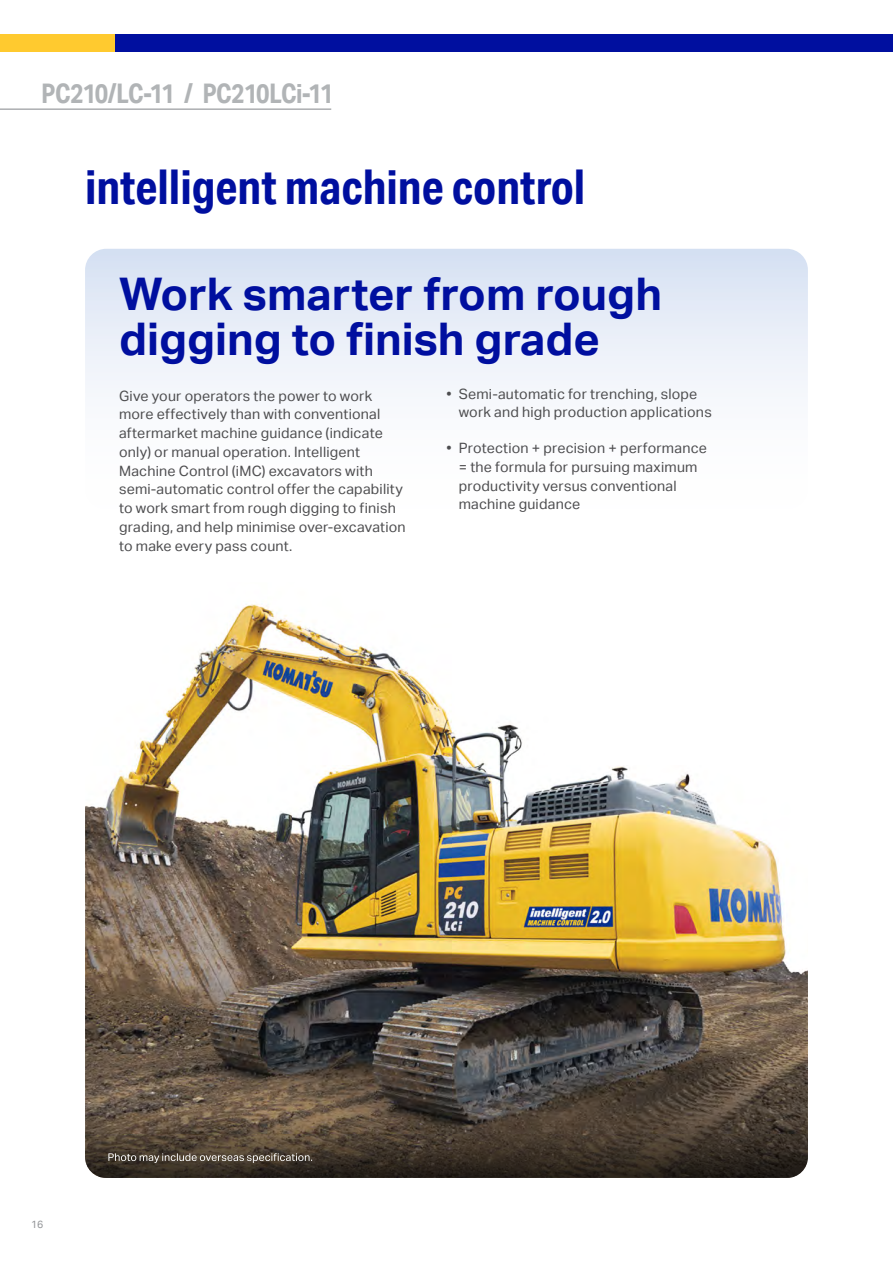
<style>
.page{position:relative;width:893px;height:1263px;background:#fff}
.page>*{position:absolute;margin:0;border:0;box-sizing:border-box;transform-origin:0 0}
.Walkaround_-_Header{font:700 48px "Aktiv Grotesk Cd";color:#000f9f}
.t1{font:700 45px/45px "Aktiv Grotesk";color:#000f9f}
.t2{font:700 27px "Aktiv Grotesk Cd";letter-spacing:-.025em;color:#b1b4b6}
.BT_Bodytext{font:14.25px/18.8px "Aktiv Grotesk";letter-spacing:.015em;color:#4d4d4f}
.t3{font:10.5px "Aktiv Grotesk";color:#939598}
</style>
<div class="page">
<div style="left:0;top:34px;width:143px;height:17px;background:#ffca2f"></div>
<div style="left:115px;top:34px;width:778px;height:17px;background:#000f9f"></div>
<hr style="left:0;top:108px;width:331px;height:2px;background:#acaeb1">
<div style="left:85px;top:249px;width:723px;height:260px;background:linear-gradient(to bottom,#dae3f4,#fff);border-radius:21px"></div>
<img style="left:85px;top:583px;width:723px;height:595px;border-radius:21px">
<svg style="left:108px;top:1153px;width:204px;height:10px;background:#6b6358"></svg>
<h3 class="t2" style="left:41px;top:76px;width:294px">PC210/LC-11 / PC210LCi-11</h3>
<p class="Walkaround_-_Header" style="left:85px;top:158px;width:502px">intelligent machine control</p>
<p class="t1" style="left:119px;top:272px;width:544px">Work smarter from rough digging to finish grade</p>
<p class="BT_Bodytext" style="left:119px;top:386px;width:288px">Give your operators the power to work more effectively than with conventional aftermarket machine guidance (indicate only) or manual operation. Intelligent Machine Control (iMC) excavators with semi-automatic control offer the capability to work smart from rough digging to finish grading, and help minimise over-excavation to make every pass count.</p>
<p class="BT_Bodytext" style="left:459px;top:384px;width:254px;text-indent:-12px">• Semi-automatic for trenching, slope work and high production applications</p>
<p class="BT_Bodytext" style="left:459px;top:439px;width:250px;text-indent:-12px">• Protection + precision + performance = the formula for pursuing maximum productivity versus conventional machine guidance</p>
<p class="t3" style="left:31px;top:1218px;width:14px">16</p>
</div>
